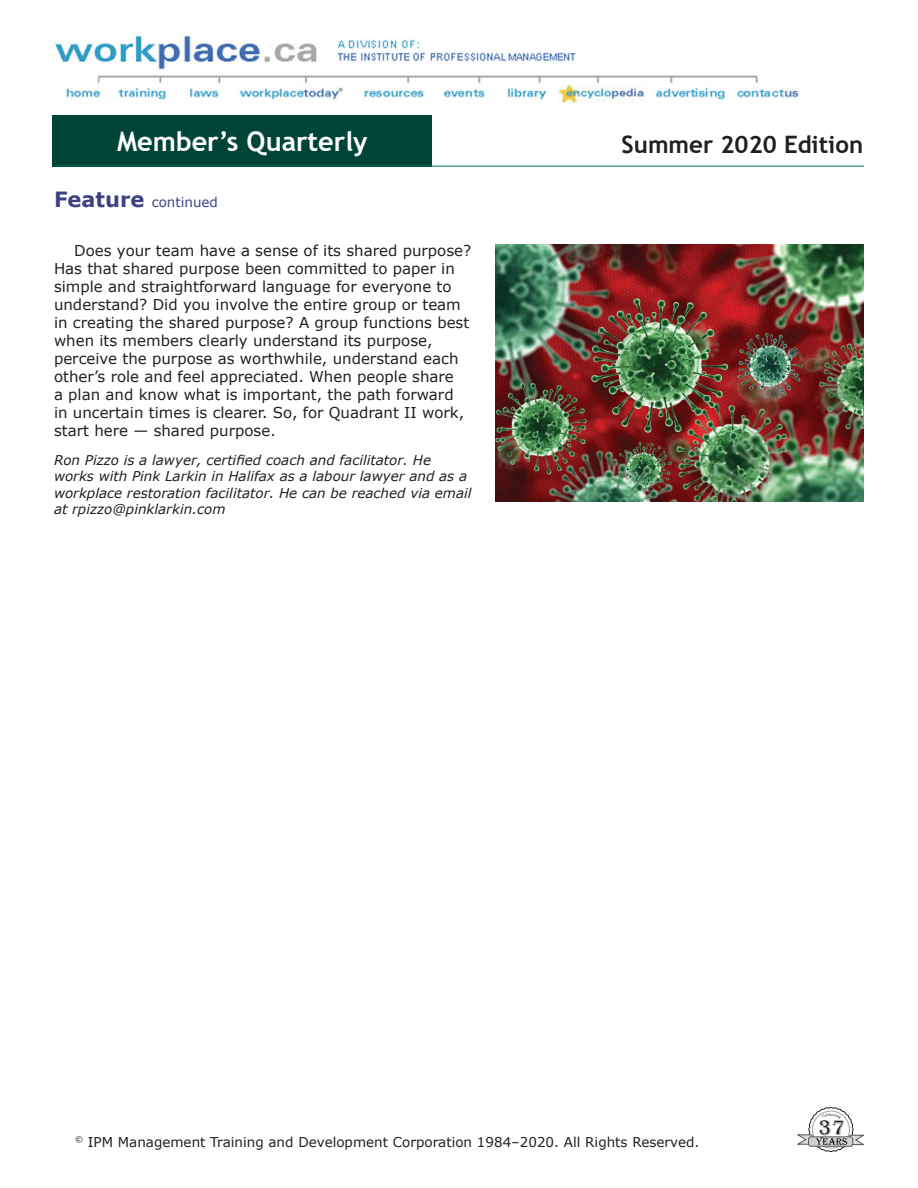
<style>
.page{position:relative;width:918px;height:1188px;background:#fff}
.page>*{position:absolute;margin:0;border:0;box-sizing:border-box;transform-origin:0 0}
.t1{font:700 27px "Trebuchet MS";color:#fff}
.t2{font:700 24px "Trebuchet MS";color:#231f20}
.t3{font:21.75px "Algerian";color:#231f20}
.Body_Text{font:15px/18px "Verdana";color:#231f20}
.Author-Endnote{font:italic 13.5px/16.2px "Verdana";color:#231f20}
.t4{font:13.5px "Verdana";color:#231f20}
.t5{font:13.5px "Verdana";color:#3f4084}
.s1{font-weight:700;font-size:21px}
</style>
<div class="page">
<img style="left:55px;top:36px;width:744px;height:67px">
<div style="left:53px;top:115px;width:379px;height:51px;background:#004437"></div>
<hr style="left:54px;top:166px;width:810px;height:1px;background:#00765d">
<svg style="left:798px;top:1107px;width:66px;height:45px"></svg>
<img style="left:495px;top:244px;width:369px;height:257px">
<h1 class="t1" style="left:117px;top:124px;width:252px">Member’s Quarterly</h1>
<h2 class="t2" style="left:622px;top:129px;width:243px">Summer 2020 Edition</h2>
<p class="t5" style="left:54px;top:192px;width:166px"><span class="s1">Feature</span> continued</p>
<p class="Body_Text" style="left:54px;top:241px;width:419px;text-indent:20px">Does your team have a sense of its shared purpose?<br>Has that shared purpose been committed to paper in simple and straightforward language for everyone to understand? Did you involve the entire group or team in creating the shared purpose? A group functions best when its members clearly understand its purpose, perceive the purpose as worthwhile, understand each other’s role and feel appreciated. When people share<br>a plan and know what is important, the path forward<br>in uncertain times is clearer. So, for Quadrant II work, start here — shared purpose.</p>
<p class="Author-Endnote" style="left:54px;top:452px;width:419px">Ron Pizzo is a lawyer, certified coach and facilitator. He works with Pink Larkin in Halifax as a labour lawyer and as a workplace restoration facilitator. He can be reached via email at rpizzo@pinklarkin.com</p>
<p class="t4" style="left:75px;top:1133px;width:626px"><sup>©</sup> IPM Management Training and Development Corporation 1984–2020. All Rights Reserved.</p>
<h3 class="t3" style="left:819px;top:1116px;width:28px">37</h3>
</div>
